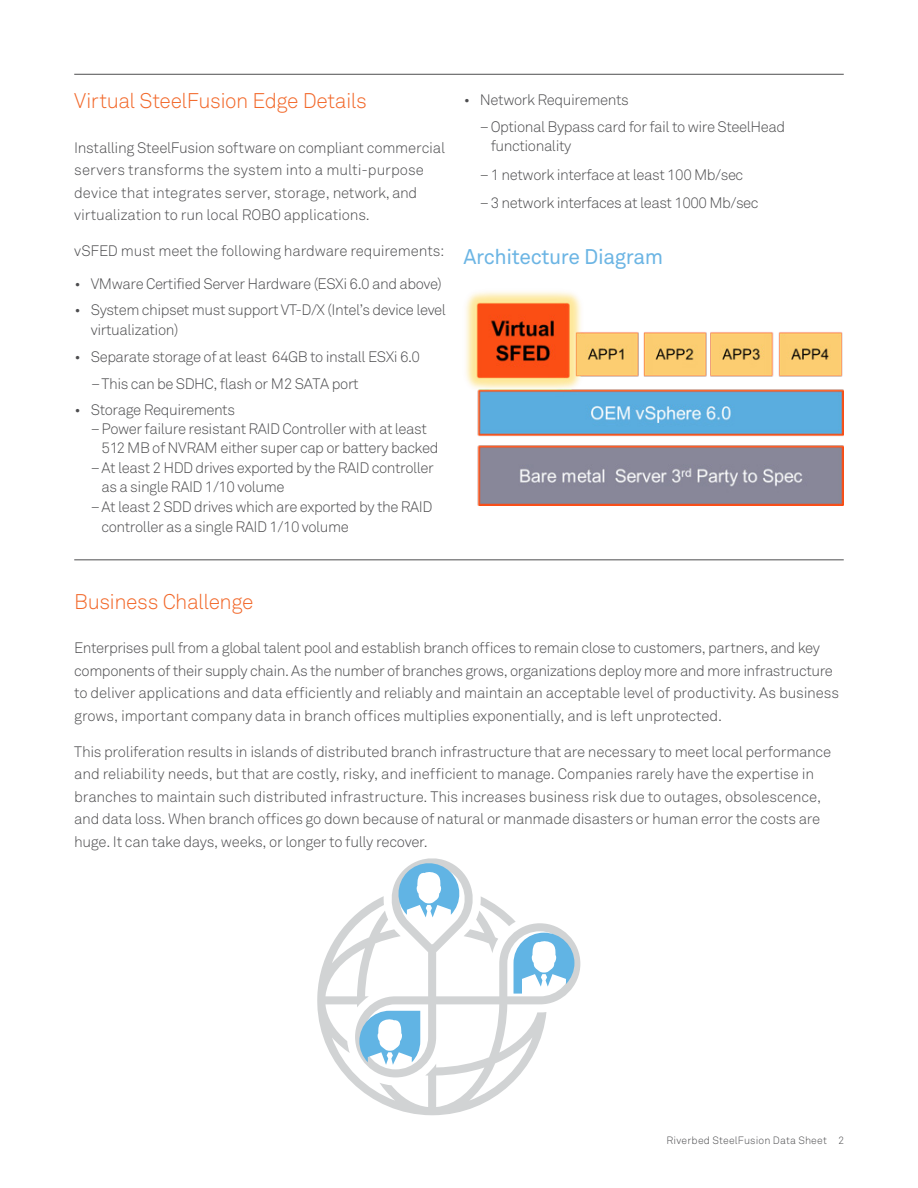
<style>
.page{position:relative;width:918px;height:1188px;background:#fff}
.page>*{position:absolute;margin:0;border:0;box-sizing:border-box;transform-origin:0 0}
.t1{font:300 21px "Akkurat Pro";letter-spacing:-.025em;color:#f2682a}
.t2{font:21px "Akkurat Pro";letter-spacing:-.02em;color:#6cb5e4}
.t3{font:300 15px/22.5px "Akkurat Pro";letter-spacing:-.02em;color:#4d4d4f}
.t4{font:15px/28.7px "Akkurat Light Pro";letter-spacing:-.03em;color:#4d4d4f}
.t5{font:300 10.5px "Akkurat Pro";letter-spacing:.015em;color:#4d4d4f}
.s1{font-family:"Akkurat Pro";font-weight:300}
</style>
<div class="page">
<hr style="left:74px;top:74px;width:770px;height:1px;background:#4d4d4f">
<hr style="left:74px;top:560px;width:770px;height:1px;background:#4d4d4f">
<svg style="left:317px;top:858px;width:263px;height:257px"></svg>
<svg style="left:359px;top:860px;width:215px;height:205px"></svg>
<img style="left:466px;top:292px;width:378px;height:213px">
<h1 class="t1" style="left:74px;top:88px;width:294px">Virtual SteelFusion Edge Details</h1>
<p class="t3" style="left:74px;top:136px;width:372px">Installing SteelFusion software on compliant commercial servers transforms the system into a multi-purpose device that integrates server, storage, network, and virtualization to run local ROBO applications.</p>
<p class="t3" style="left:74px;top:240px;width:372px">vSFED must meet the following hardware requirements:</p>
<p class="t3" style="left:75px;top:273px;width:369px">• VMware Certified Server Hardware (ESXi 6.0 and above)</p>
<p class="t3" style="left:91px;top:300px;width:357px;line-height:19.5px;text-indent:-16px">• System chipset must support VT-D/X (Intel’s device level virtualization)</p>
<p class="t3" style="left:75px;top:345px;width:347px">• Separate storage of at least 64GB to install ESXi 6.0</p>
<p class="t4" style="left:91px;top:370px;width:269px"><span class="s1">–</span>This can be SDHC, flash or M2 SATA port</p>
<p class="t3" style="left:91px;top:400px;width:338px;line-height:18.9px;text-indent:-16px">• Storage Requirements<br>–Power failure resistant RAID Controller with at least</p>
<p class="t4" style="left:102px;top:434px;width:338px"><span class="s1">512 MB of NVRAM</span> either super cap or battery backed</p>
<p class="t3" style="left:102px;top:458px;width:334px;line-height:19.5px;text-indent:-11px">–At least 2 HDD drives exported by the RAID controller as a single RAID 1/10 volume</p>
<p class="t4" style="left:102px;top:498px;width:332px;line-height:19.5px;text-indent:-11px"><span class="s1">–</span>At least 2 SDD drives which are exported by the RAID controller as a single RAID 1/10 volume</p>
<p class="t4" style="left:480px;top:87px;width:307px;line-height:26.4px;text-indent:-16px"><span class="s1">•</span> Network Requirements<br><span class="s1">–</span>Optional Bypass card for fail to wire SteelHead</p>
<p class="t4" style="left:480px;top:132px;width:280px;text-indent:11px">functionality<br><span class="s1">–</span>1 network interface at least 100 Mb/sec <span class="s1">–</span>3 network interfaces at least 1000 Mb/sec</p>
<h1 class="t2" style="left:464px;top:245px;width:201px">Architecture Diagram</h1>
<h1 class="t1" style="left:74px;top:589px;width:181px">Business Challenge</h1>
<p class="t3" style="left:74px;top:637px;width:767px">Enterprises pull from a global talent pool and establish branch offices to remain close to customers, partners, and key components of their supply chain. As the number of branches grows, organizations deploy more and more infrastructure to deliver applications and data efficiently and reliably and maintain an acceptable level of productivity. As business grows, important company data in branch offices multiplies exponentially, and is left unprotected.</p>
<p class="t3" style="left:74px;top:740px;width:759px">This proliferation results in islands of distributed branch infrastructure that are necessary to meet local performance and reliability needs, but that are costly, risky, and inefficient to manage. Companies rarely have the expertise in branches to maintain such distributed infrastructure. This increases business risk due to outages, obsolescence, and data loss. When branch offices go down because of natural or manmade disasters or human error the costs are huge. It can take days, weeks, or longer to fully recover.</p>
<p class="t5" style="left:667px;top:1134px;width:179px">Riverbed SteelFusion Data Sheet 2</p>
</div>
